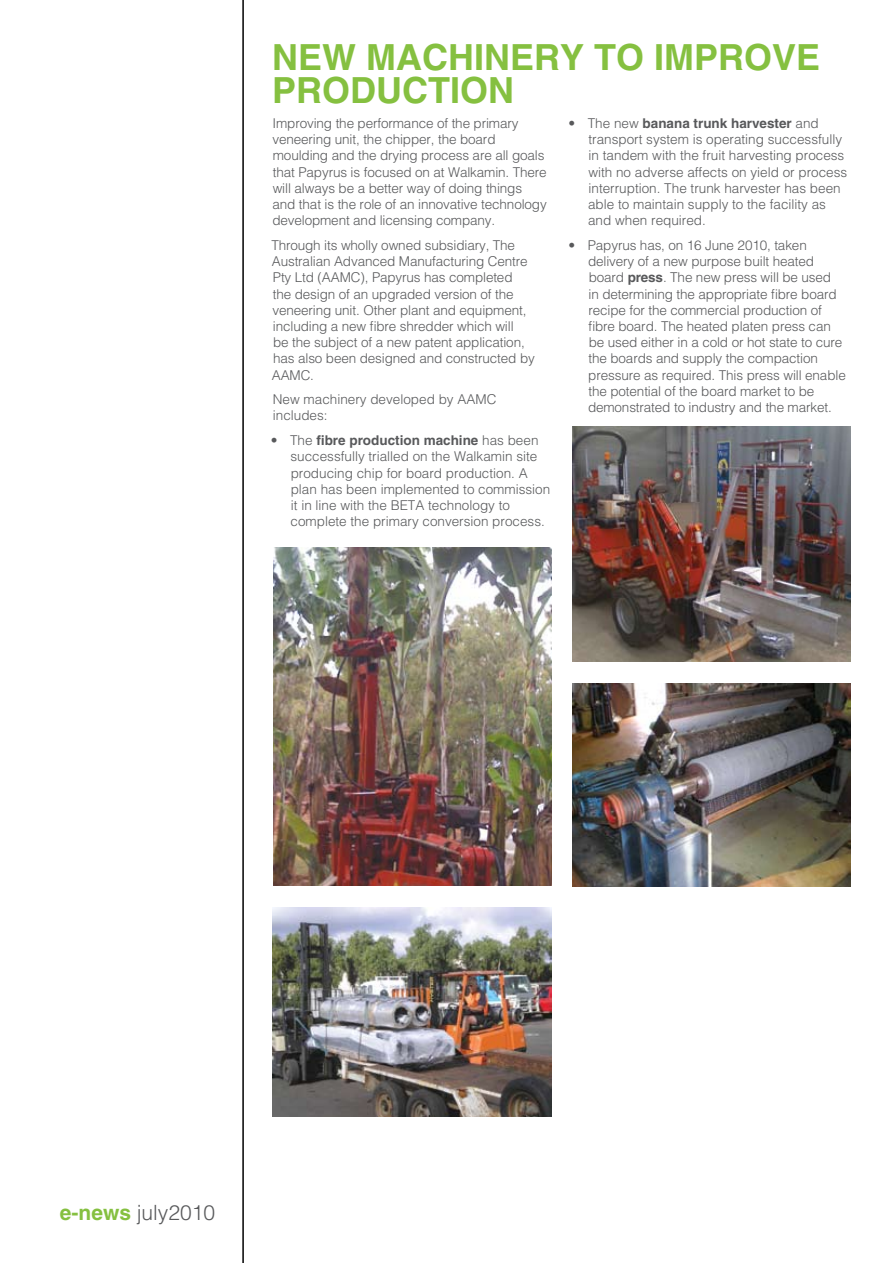
<style>
.page{position:relative;width:893px;height:1263px;background:#fff}
.page>*{position:absolute;margin:0;border:0;box-sizing:border-box;transform-origin:0 0}
.t1{font:700 36px/33px "Helvetica";color:#85c040}
.t2{font:300 21px "Helvetica";color:#58595b}
.t3{font:300 13.5px/16.2px "Helvetica";letter-spacing:-.01em;color:#58595b}
.s1{font-weight:700}
.s2{font-weight:700;color:#85c040}
</style>
<div class="page">
<hr style="left:242px;top:0;width:2px;height:1263px;background:#000">
<img style="left:273px;top:547px;width:278px;height:339px">
<img style="left:572px;top:427px;width:278px;height:234px">
<img style="left:572px;top:683px;width:278px;height:203px">
<img style="left:272px;top:907px;width:279px;height:209px">
<h1 class="t1" style="left:272px;top:41px;width:550px">NEW MACHINERY TO IMPROVE<br>PRODUCTION</h1>
<p class="t3" style="left:272px;top:115px;width:276px">Improving the performance of the primary veneering unit, the chipper, the board moulding and the drying process are all goals that Papyrus is focused on at Walkamin. There will always be a better way of doing things and that is the role of an innovative technology development and licensing company.</p>
<p class="t3" style="left:271px;top:237px;width:265px">Through its wholly owned subsidiary, The Australian Advanced Manufacturing Centre Pty Ltd (AAMC), Papyrus has completed<br>the design of an upgraded version of the veneering unit. Other plant and equipment, including a new fibre shredder which will<br>be the subject of a new patent application, has also been designed and constructed by AAMC.</p>
<p class="t3" style="left:273px;top:391px;width:225px">New machinery developed by AAMC includes:</p>
<p class="t3" style="left:290px;top:432px;width:261px;text-indent:-20px">• The <span class="s1">fibre production machine</span> has been successfully trialled on the Walkamin site producing chip for board production. A plan has been implemented to commission it in line with the BETA technology to complete the primary conversion process.</p>
<p class="t3" style="left:588px;top:115px;width:261px;text-indent:-20px">• The new <span class="s1">banana trunk harvester</span> and transport system is operating successfully in tandem with the fruit harvesting process with no adverse affects on yield or process interruption. The trunk harvester has been able to maintain supply to the facility as and when required.</p>
<p class="t3" style="left:588px;top:237px;width:259px;text-indent:-20px">• Papyrus has, on 16 June 2010, taken delivery of a new purpose built heated board <span class="s1">press</span>. The new press will be used<br>in determining the appropriate fibre board recipe for the commercial production of fibre board. The heated platen press can be used either in a cold or hot state to cure the boards and supply the compaction pressure as required. This press will enable the potential of the board market to be demonstrated to industry and the market.</p>
<h2 class="t2" style="left:60px;top:1200px;width:157px"><span class="s2">e-news</span> july2010</h2>
</div>
